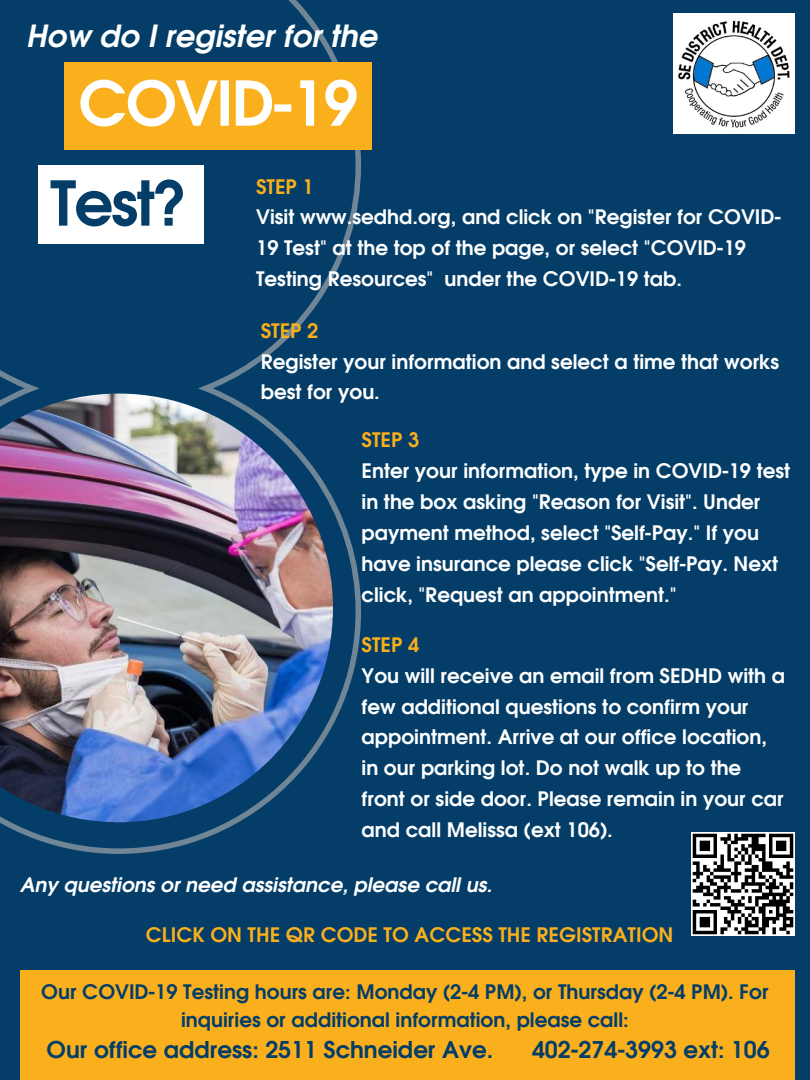
<style>
.page{position:relative;width:810px;height:1080px;background:#033d68}
.page>*{position:absolute;margin:0;border:0;box-sizing:border-box;transform-origin:0 0}
.t1{font:700 61.38px "Evolventa";letter-spacing:-.03em;color:#fff}
.t2{font:700 61.38px "Evolventa";color:#033d68}
.t3{font:italic 700 30.62px "Evolventa";color:#fff}
.t4{font:700 23.12px "Evolventa";color:#033d68}
.t5{font:700 20px/30.9px "Evolventa";color:#fff}
.t6{font:700 20px/27.6px "Evolventa";color:#033d68;text-align:center}
.t7{font:700 20px "Evolventa";color:#faaf1d}
.t8{font:italic 700 20px "Evolventa";color:#fff}
</style>
<div class="page">
<svg style="left:0;top:0;width:361px;height:854px"></svg>
<img style="left:0;top:394px;width:333px;height:428px">
<div style="left:20px;top:970px;width:775px;height:110px;background:#faaf1d"></div>
<div style="left:38px;top:165px;width:165px;height:79px;background:#fff"></div>
<div style="left:64px;top:62px;width:308px;height:88px;background:#faaf1d"></div>
<img style="left:673px;top:13px;width:121px;height:120px">
<img style="left:691px;top:833px;width:103px;height:103px">
<p class="t3" style="left:26px;top:22px;width:352px">How do I register for the</p>
<p class="t1" style="left:78px;top:77px;width:281px">COVID-19</p>
<p class="t2" style="left:50px;top:177px;width:136px">Test?</p>
<p class="t7" style="left:256px;top:178px;width:59px">STEP 1</p>
<p class="t5" style="left:256px;top:203px;width:527px">Visit www.sedhd.org, and click on "Register for COVID-<br>19 Test" at the top of the page, or select "COVID-19<br>Testing Resources" under the COVID-19 tab.</p>
<p class="t7" style="left:261px;top:322px;width:59px">STEP 2</p>
<p class="t5" style="left:261px;top:347px;width:520px">Register your information and select a time that works best for you.</p>
<p class="t7" style="left:362px;top:431px;width:59px">STEP 3</p>
<p class="t5" style="left:362px;top:457px;width:430px">Enter your information, type in COVID-19 test</p>
<p class="t5" style="left:362px;top:488px;width:418px">in the box asking "Reason for Visit". Under payment method, select "Self-Pay." If you have insurance please click "Self-Pay. Next click, "Request an appointment."</p>
<p class="t7" style="left:362px;top:636px;width:59px">STEP 4</p>
<p class="t5" style="left:362px;top:661px;width:425px">You will receive an email from SEDHD with a few additional questions to confirm your appointment. Arrive at our office location, in our parking lot. Do not walk up to the front or side door. Please remain in your car and call Melissa (ext 106).</p>
<p class="t8" style="left:20px;top:876px;width:474px">Any questions or need assistance, please call us.</p>
<p class="t7" style="left:146px;top:926px;width:529px">CLICK ON THE QR CODE TO ACCESS THE REGISTRATION</p>
<p class="t6" style="left:41px;top:979px;width:729px">Our COVID-19 Testing hours are: Monday (2-4 PM), or Thursday (2-4 PM). For inquiries or additional information, please call:</p>
<p class="t4" style="left:47px;top:1039px;width:448px">Our office address: 2511 Schneider Ave.</p>
<p class="t4" style="left:532px;top:1039px;width:239px">402-274-3993 ext: 106</p>
</div>
